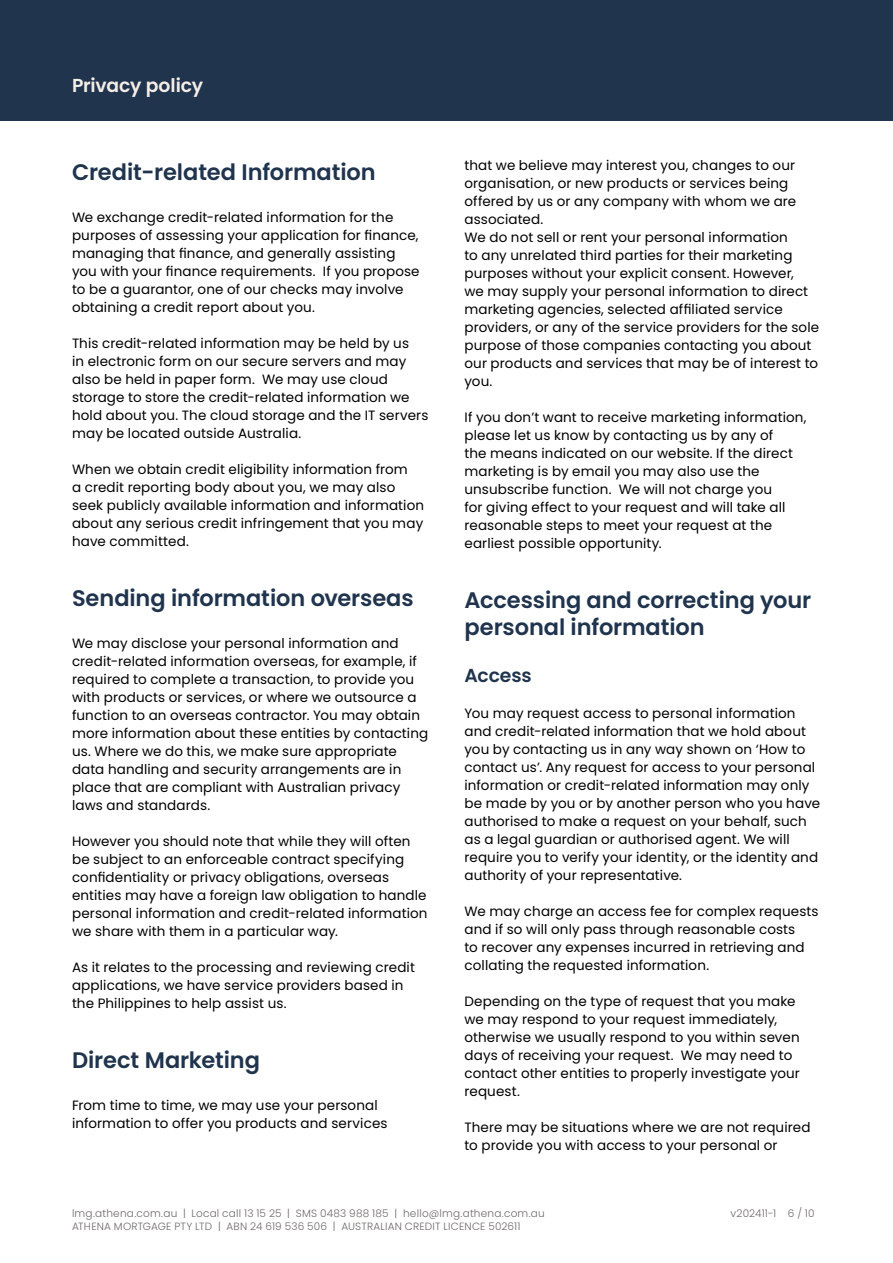
<style>
.page{position:relative;width:893px;height:1263px;background:#fff}
.page>*{position:absolute;margin:0;border:0;box-sizing:border-box;transform-origin:0 0}
.t1{font:600 22.5px/27px "Poppins";letter-spacing:-.005em;color:#20344e}
.t2{font:600 18.75px "Poppins";letter-spacing:-.005em;color:#f4eee7}
.t3{font:600 18.75px "Poppins";letter-spacing:-.005em;color:#20344e}
.t4{font:13.5px/18px "Poppins";letter-spacing:.01em;color:#000}
.t5{font:300 10.5px/12.6px "Poppins";letter-spacing:.02em;color:#6d6a66}
</style>
<div class="page">
<div style="left:0;top:0;width:893px;height:120px;background:#20344e"></div>
<h2 class="t2" style="left:72px;top:75px;width:133px">Privacy policy</h2>
<h1 class="t1" style="left:72px;top:158px;width:305px">Credit-related Information</h1>
<p class="t4" style="left:72px;top:208px;width:349px">We exchange credit-related information for the purposes of assessing your application for finance, managing that finance, and generally assisting you with your finance requirements. If you propose to be a guarantor, one of our checks may involve obtaining a credit report about you.</p>
<p class="t4" style="left:72px;top:334px;width:358px">This credit-related information may be held by us<br>in electronic form on our secure servers and may also be held in paper form. We may use cloud storage to store the credit-related information we hold about you. The cloud storage and the IT servers may be located outside Australia.</p>
<p class="t4" style="left:72px;top:460px;width:354px">When we obtain credit eligibility information from<br>a credit reporting body about you, we may also seek publicly available information and information about any serious credit infringement that you may have committed.</p>
<h1 class="t1" style="left:72px;top:584px;width:343px">Sending information overseas</h1>
<p class="t4" style="left:72px;top:634px;width:358px">We may disclose your personal information and credit-related information overseas, for example, if required to complete a transaction, to provide you with products or services, or where we outsource a function to an overseas contractor. You may obtain more information about these entities by contacting us. Where we do this, we make sure appropriate data handling and security arrangements are in place that are compliant with Australian privacy laws and standards.</p>
<p class="t4" style="left:72px;top:832px;width:357px">However you should note that while they will often be subject to an enforceable contract specifying confidentiality or privacy obligations, overseas entities may have a foreign law obligation to handle personal information and credit-related information we share with them in a particular way.</p>
<p class="t4" style="left:72px;top:958px;width:344px">As it relates to the processing and reviewing credit applications, we have service providers based in the Philippines to help assist us.</p>
<h1 class="t1" style="left:72px;top:1046px;width:190px">Direct Marketing</h1>
<p class="t4" style="left:72px;top:1096px;width:317px">From time to time, we may use your personal information to offer you products and services</p>
<p class="t4" style="left:464px;top:157px;width:356px">that we believe may interest you, changes to our organisation, or new products or services being offered by us or any company with whom we are associated.<br>We do not sell or rent your personal information<br>to any unrelated third parties for their marketing purposes without your explicit consent. However,<br>we may supply your personal information to direct marketing agencies, selected affiliated service providers, or any of the service providers for the sole purpose of those companies contacting you about our products and services that may be of interest to you.</p>
<p class="t4" style="left:464px;top:408px;width:344px">If you don’t want to receive marketing information, please let us know by contacting us by any of<br>the means indicated on our website. If the direct marketing is by email you may also use the unsubscribe function. We will not charge you<br>for giving effect to your request and will take all reasonable steps to meet your request at the earliest possible opportunity.</p>
<h1 class="t1" style="left:464px;top:587px;width:348px">Accessing and correcting your personal information</h1>
<h2 class="t3" style="left:464px;top:664px;width:69px">Access</h2>
<p class="t4" style="left:464px;top:704px;width:357px">You may request access to personal information and credit-related information that we hold about you by contacting us in any way shown on ‘How to contact us’. Any request for access to your personal information or credit-related information may only be made by you or by another person who you have authorised to make a request on your behalf, such as a legal guardian or authorised agent. We will require you to verify your identity, or the identity and authority of your representative.</p>
<p class="t4" style="left:464px;top:902px;width:355px">We may charge an access fee for complex requests and if so will only pass through reasonable costs<br>to recover any expenses incurred in retrieving and collating the requested information.</p>
<p class="t4" style="left:464px;top:992px;width:337px">Depending on the type of request that you make we may respond to your request immediately, otherwise we usually respond to you within seven days of receiving your request. We may need to contact other entities to properly investigate your request.</p>
<p class="t4" style="left:464px;top:1118px;width:347px">There may be situations where we are not required to provide you with access to your personal or</p>
<p class="t5" style="left:72px;top:1207px;width:474px">lmg.athena.com.au | Local call 13 15 25 | SMS 0483 988 185 | hello@lmg.athena.com.au<br>ATHENA MORTGAGE PTY LTD | ABN 24 619 536 506 | AUSTRALIAN CREDIT LICENCE 502611</p>
<p class="t5" style="left:730px;top:1207px;width:86px">v202411-1 6 / 10</p>
</div>
